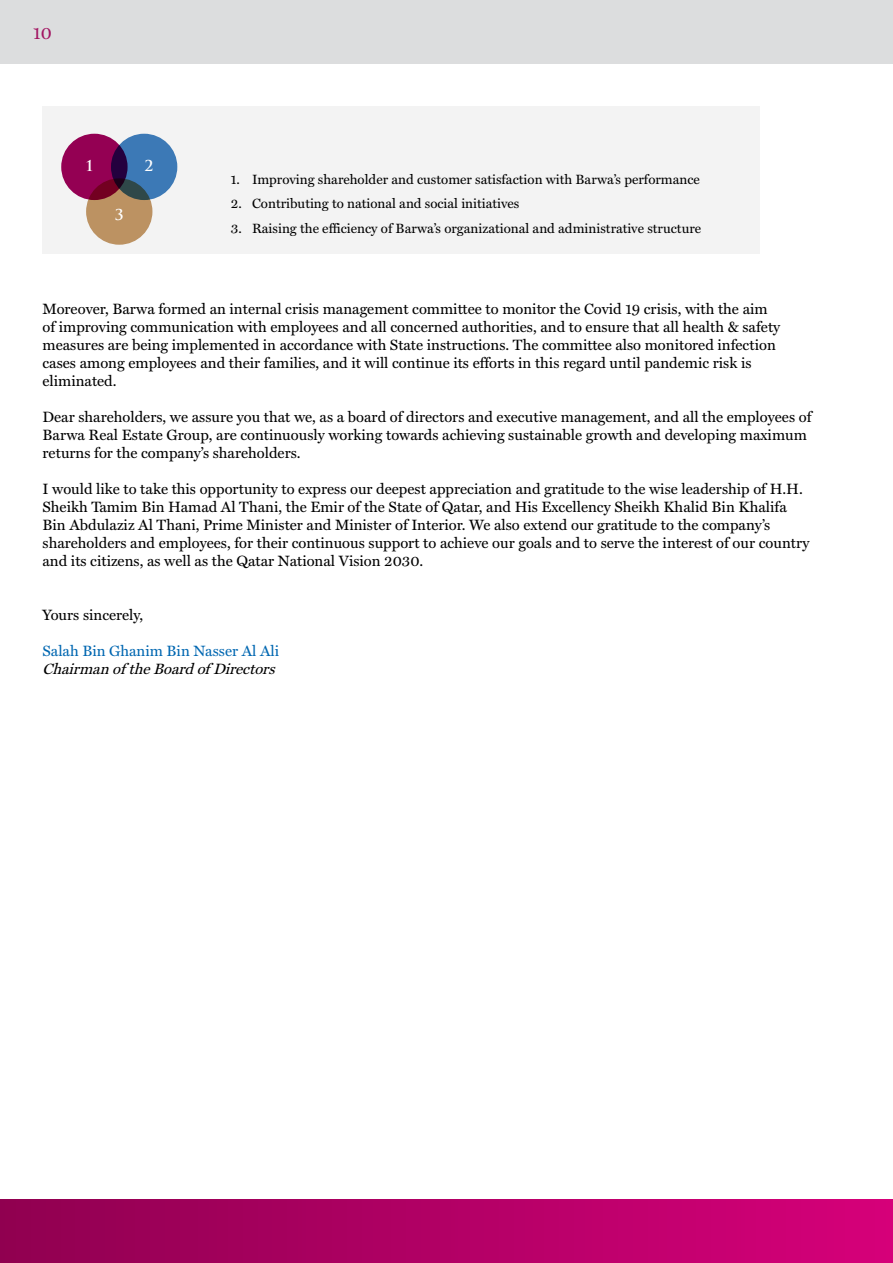
<style>
.page{position:relative;width:893px;height:1263px;background:#fff}
.page>*{position:absolute;margin:0;border:0;box-sizing:border-box;transform-origin:0 0}
.t1{font:18px "Miller Text";color:#a21562}
.t2{font:15px/18px "Miller Text";color:#000}
.t3{font:italic 15px "Miller Text";color:#000}
.t4{font:15px "Miller Text";color:#0067b1}
.t5{font:700 14.7px "Trajan Pro";color:#fff}
.t6{font:13.5px "Miller Text";color:#000}
</style>
<div class="page">
<div style="left:0;top:0;width:893px;height:64px;background:#dcddde"></div>
<div style="left:0;top:1199px;width:893px;height:64px;background:linear-gradient(to right,#8f0050,#d6007a)"></div>
<div style="left:43px;top:106px;width:717px;height:148px;background:#f3f3f3"></div>
<div style="left:86px;top:178px;width:66px;height:67px;background:#bc9262;border-radius:50%"></div>
<svg style="left:111px;top:134px;width:66px;height:66px;background:#3a73a8"></svg>
<svg style="left:61px;top:134px;width:67px;height:66px;background:#80024b"></svg>
<p class="t1" style="left:33px;top:22px;width:20px">10</p>
<p class="t5" style="left:85px;top:157px;width:10px">1</p>
<p class="t5" style="left:145px;top:157px;width:10px">2</p>
<p class="t5" style="left:115px;top:206px;width:10px">3</p>
<p class="t6" style="left:231px;top:171px;width:470px">1. Improving shareholder and customer satisfaction with Barwa’s performance</p>
<p class="t6" style="left:231px;top:196px;width:290px">2. Contributing to national and social initiatives</p>
<p class="t6" style="left:231px;top:221px;width:472px">3. Raising the efficiency of Barwa’s organizational and administrative structure</p>
<p class="t2" style="left:43px;top:300px;width:739px">Moreover, Barwa formed an internal crisis management committee to monitor the Covid 19 crisis, with the aim of improving communication with employees and all concerned authorities, and to ensure that all health &amp; safety measures are being implemented in accordance with State instructions. The committee also monitored infection cases among employees and their families, and it will continue its efforts in this regard until pandemic risk is eliminated.</p>
<p class="t2" style="left:43px;top:408px;width:770px">Dear shareholders, we assure you that we, as a board of directors and executive management, and all the employees of<br>Barwa Real Estate Group, are continuously working towards achieving sustainable growth and developing maximum returns for the company’s shareholders.</p>
<p class="t2" style="left:43px;top:480px;width:768px">I would like to take this opportunity to express our deepest appreciation and gratitude to the wise leadership of H.H.<br>Sheikh Tamim Bin Hamad Al Thani, the Emir of the State of Qatar, and His Excellency Sheikh Khalid Bin Khalifa Bin Abdulaziz Al Thani, Prime Minister and Minister of Interior. We also extend our gratitude to the company’s shareholders and employees, for their continuous support to achieve our goals and to serve the interest of our country and its citizens, as well as the Qatar National Vision 2030.</p>
<p class="t2" style="left:43px;top:606px;width:102px">Yours sincerely,</p>
<p class="t4" style="left:43px;top:642px;width:238px">Salah Bin Ghanim Bin Nasser Al Ali</p>
<p class="t3" style="left:43px;top:660px;width:238px">Chairman of theBoardof Directors</p>
</div>
